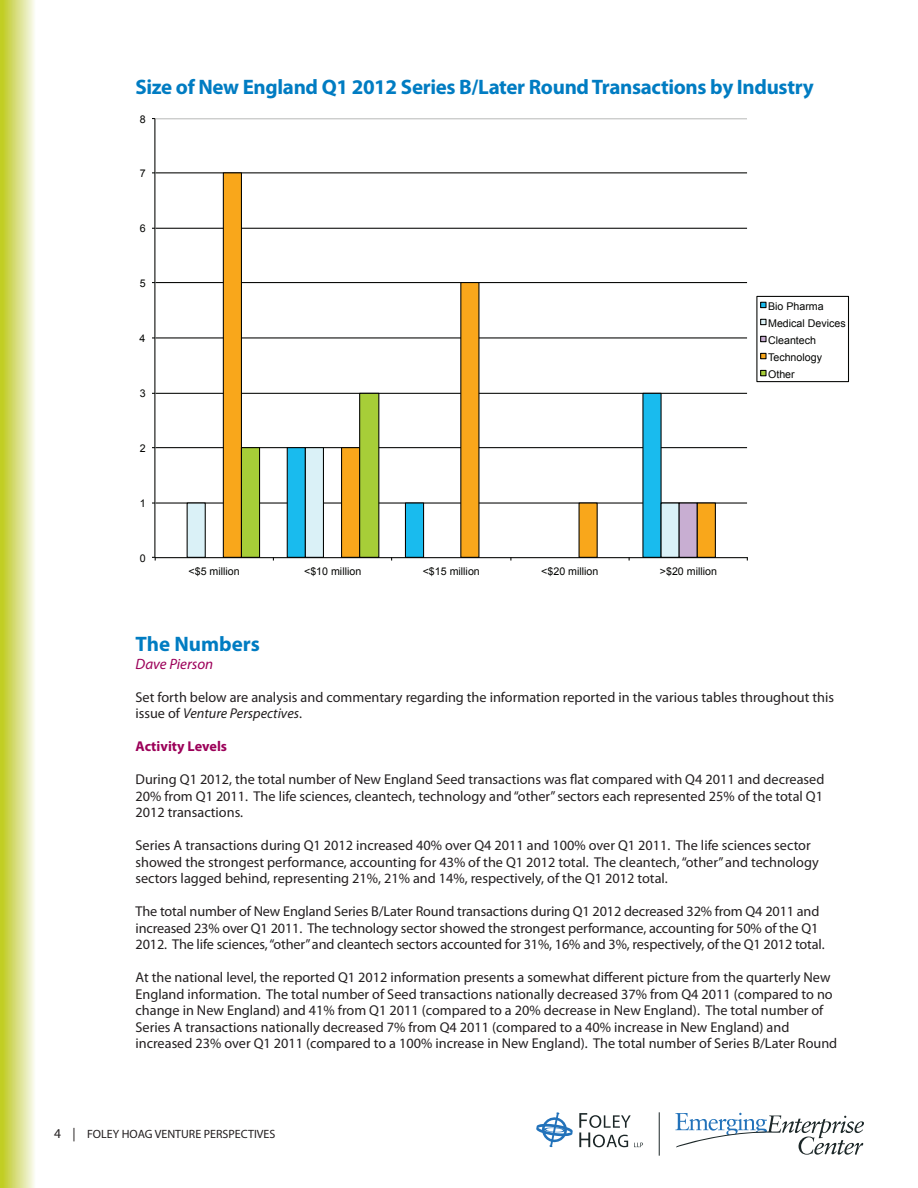
<style>
.page{position:relative;width:918px;height:1188px;background:#fff}
.page>*{position:absolute;margin:0;border:0;box-sizing:border-box;transform-origin:0 0}
.t1{font:700 21px "Myriad Pro";letter-spacing:-.015em;color:#007cc2}
.t2{font:italic 15px "Myriad Pro";color:#9c0159}
.t3{font:14.25px/16.5px "Myriad Pro";color:#231f20}
.t4{font:700 14.25px "Myriad Pro";color:#9c0159}
.t5{font:12px "Myriad Pro";color:#231f20}
.t6{font:10.65px/17.1px "Arial";color:#040503}
.s1{font-style:italic}
.s2{font-size:13.5px}
</style>
<div class="page">
<svg style="left:675px;top:1113px;width:189px;height:42px"></svg>
<hr style="left:659px;top:1112px;width:1px;height:44px;background:#1c2728">
<svg style="left:536px;top:1112px;width:37px;height:35px"></svg>
<svg style="left:579px;top:1113px;width:64px;height:34px"></svg>
<div style="left:1px;top:1px;width:34px;height:1186px;background:linear-gradient(to right,#bdc81d,#f7f8eb)"></div>
<hr style="left:155px;top:502px;width:592px;height:2px;background:#040503">
<hr style="left:155px;top:447px;width:592px;height:1px;background:#040503">
<hr style="left:155px;top:393px;width:592px;height:1px;background:#040503">
<hr style="left:155px;top:337px;width:592px;height:1px;background:#040503">
<hr style="left:155px;top:282px;width:592px;height:1px;background:#040503">
<hr style="left:155px;top:228px;width:592px;height:1px;background:#040503">
<hr style="left:155px;top:172px;width:592px;height:1px;background:#040503">
<svg style="left:186px;top:447px;width:36px;height:110px"></svg>
<svg style="left:222px;top:172px;width:494px;height:385px"></svg>
<hr style="left:154px;top:118px;width:1px;height:440px;background:#040503">
<hr style="left:155px;top:557px;width:593px;height:1px;background:#040503">
<svg style="left:240px;top:392px;width:140px;height:169px"></svg>
<div style="left:756px;top:296px;width:93px;height:86px;border:1px solid #040503"></div>
<div style="left:760px;top:302px;width:7px;height:6px;border:1px solid #040503"></div>
<div style="left:760px;top:319px;width:7px;height:6px;border:1px solid #040503"></div>
<div style="left:760px;top:336px;width:7px;height:6px;border:1px solid #040503"></div>
<div style="left:760px;top:353px;width:7px;height:6px;border:1px solid #040503"></div>
<div style="left:760px;top:370px;width:7px;height:6px;border:1px solid #040503"></div>
<h1 class="t1" style="left:136px;top:73px;width:680px">Size of New England Q1 2012 Series B/Later Round Transactions by Industry</h1>
<p class="t6" style="left:140px;top:110px;width:7px">8</p>
<p class="t6" style="left:140px;top:165px;width:7px">7</p>
<p class="t6" style="left:140px;top:220px;width:7px">6</p>
<p class="t6" style="left:140px;top:275px;width:7px">5</p>
<p class="t6" style="left:139px;top:330px;width:7px">4</p>
<p class="t6" style="left:140px;top:385px;width:7px">3</p>
<p class="t6" style="left:140px;top:440px;width:7px">2</p>
<p class="t6" style="left:140px;top:495px;width:7px">1</p>
<p class="t6" style="left:140px;top:550px;width:7px">0</p>
<p class="t6" style="left:189px;top:563px;width:53px">&lt;$5 million</p>
<p class="t6" style="left:304px;top:563px;width:59px">&lt;$10 million</p>
<p class="t6" style="left:423px;top:563px;width:59px">&lt;$15 million</p>
<p class="t6" style="left:541px;top:563px;width:59px">&lt;$20 million</p>
<p class="t6" style="left:660px;top:563px;width:59px">&gt;$20 million</p>
<p class="t6" style="left:768px;top:297px;width:79px">Bio Pharma<br>Medical Devices<br>Cleantech<br>Technology<br>Other</p>
<h1 class="t1" style="left:136px;top:630px;width:126px">The Numbers</h1>
<p class="t2" style="left:136px;top:654px;width:79px">Dave Pierson</p>
<p class="t3" style="left:136px;top:688px;width:700px">Set forth below are analysis and commentary regarding the information reported in the various tables throughout this issue of <span class="s1">Venture Perspectives</span>.</p>
<p class="t4" style="left:136px;top:737px;width:93px">Activity Levels</p>
<p class="t3" style="left:136px;top:771px;width:690px;text-align:justify">During Q1 2012, the total number of New England Seed transactions was flat compared with Q4 2011 and decreased 20% from Q1 2011. The life sciences, cleantech, technology and “other” sectors each represented 25% of the total Q1<br>2012 transactions.</p>
<p class="t3" style="left:136px;top:837px;width:685px">Series A transactions during Q1 2012 increased 40% over Q4 2011 and 100% over Q1 2011. The life sciences sector showed the strongest performance, accounting for 43% of the Q1 2012 total. The cleantech, “other” and technology sectors lagged behind, representing 21%, 21% and 14%, respectively, of the Q1 2012 total.</p>
<p class="t3" style="left:136px;top:903px;width:691px">The total number of New England Series B/Later Round transactions during Q1 2012 decreased 32% from Q4 2011 and increased 23% over Q1 2011. The technology sector showed the strongest performance, accounting for 50% of the Q1<br>2012. The life sciences, “other” and cleantech sectors accounted for 31%, 16% and 3%, respectively, of the Q1 2012 total.</p>
<p class="t3" style="left:136px;top:969px;width:703px">At the national level, the reported Q1 2012 information presents a somewhat different picture from the quarterly New England information. The total number of Seed transactions nationally decreased 37% from Q4 2011 (compared to no change in New England) and 41% from Q1 2011 (compared to a 20% decrease in New England). The total number of Series A transactions nationally decreased 7% from Q4 2011 (compared to a 40% increase in New England) and increased 23% over Q1 2011 (compared to a 100% increase in New England). The total number of Series B/Later Round</p>
<p class="t5" style="left:54px;top:1127px;width:223px"><span class="s2">4 |</span> FOLEY HOAG VENTURE PERSPECTIVES</p>
</div>
